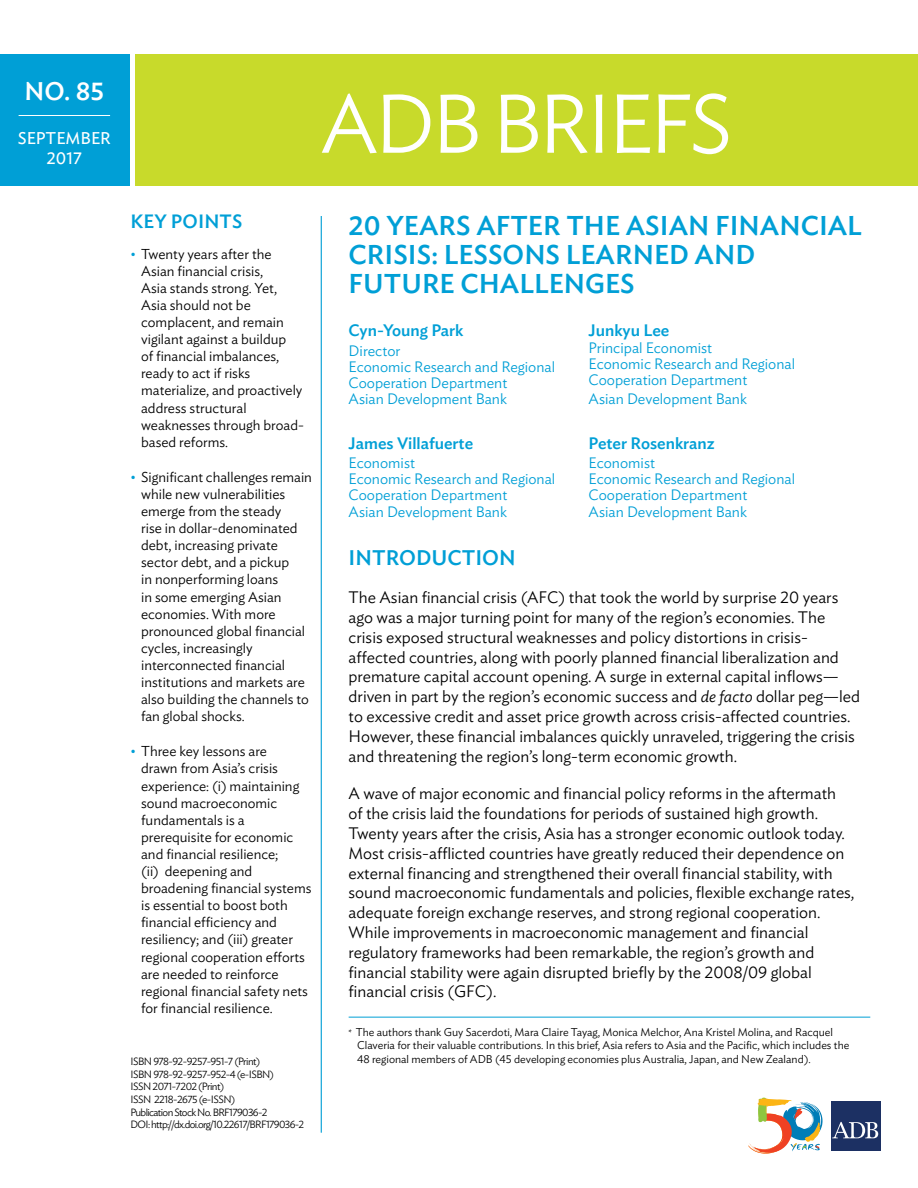
<style>
.page{position:relative;width:918px;height:1188px;background:#fff}
.page>*{position:absolute;margin:0;border:0;box-sizing:border-box;transform-origin:0 0}
.t1{font:300 82.35px "Ideal Sans";letter-spacing:-.04em;color:#fff}
.t2{font:500 27px/29.4px "Ideal Sans";color:#009fd6}
.t3{font:500 25.35px "Ideal Sans";color:#fff}
.t4{font:500 21px "Ideal Sans";color:#009fd6}
.t5{font:500 19.2px "Ideal Sans";letter-spacing:.005em;color:#009fd6}
.t6{font:16.95px/20.2px "Ideal Sans";color:#fff;text-align:center}
.t7{font:300 16.5px/19.8px "Ideal Sans";color:#000}
.t8{font:500 16.5px "Ideal Sans";color:#009fd6}
.t9{font:300 15px/16.2px "Ideal Sans";color:#009fd6}
.t10{font:300 14.25px/17.1px "Ideal Sans";color:#000}
.t11{font:300 11.25px/13.5px "Ideal Sans";color:#000}
.t12{font:300 10.5px/12.6px "Ideal Sans";letter-spacing:-.06em;color:#000}
.s1{font-size:13.2px;color:#009fd6}
.s2{font-style:italic}
.s3{font-size:9px}
</style>
<div class="page">
<hr style="left:321px;top:216px;width:1px;height:917px;background:#009fd6">
<div style="left:135px;top:54px;width:783px;height:131px;background:#c8da2b"></div>
<div style="left:0;top:54px;width:130px;height:131px;background:#009fd6"></div>
<hr style="left:19px;top:115px;width:91px;height:1px;background:#fff">
<hr style="left:349px;top:1017px;width:521px;height:1px;background:#009fd6">
<svg style="left:748px;top:1097px;width:75px;height:57px"></svg>
<div style="left:831px;top:1101px;width:50px;height:50px;background:#1c3063"></div>
<svg style="left:832px;top:1122px;width:46px;height:16px"></svg>
<h3 class="t3" style="left:25px;top:71px;width:81px">NO. 85</h3>
<p class="t6" style="left:18px;top:127px;width:95px">SEPTEMBER<br>2017</p>
<h1 class="t1" style="left:321px;top:61px;width:413px">ADB BRIEFS</h1>
<p class="t5" style="left:131px;top:207px;width:113px">KEY POINTS</p>
<p class="t10" style="left:141px;top:244px;width:164px;text-indent:-10px"><span class="s1">•</span> Twenty years after the<br>Asian financial crisis,<br>Asia stands strong. Yet,<br>Asia should not be complacent, and remain vigilant against a buildup<br>of financial imbalances, ready to act if risks materialize, and proactively address structural weaknesses through broad&shy;based reforms.</p>
<p class="t10" style="left:141px;top:467px;width:172px;text-indent:-10px"><span class="s1">•</span> Significant challenges remain while new vulnerabilities emerge from the steady<br>rise in dollar-denominated debt, increasing private sector debt, and a pickup<br>in nonperforming loans<br>in some emerging Asian economies. With more pronounced global financial cycles, increasingly interconnected financial institutions and markets are also building the channels to fan global shocks.</p>
<p class="t10" style="left:141px;top:742px;width:172px;text-indent:-10px"><span class="s1">•</span> Three key lessons are<br>drawn from Asia’s crisis experience: (i) maintaining sound macroeconomic fundamentals is a prerequisite for economic and financial resilience;<br>(ii) deepening and broadening financial systems is essential to boost both financial efficiency and resiliency; and (iii) greater regional cooperation efforts are needed to reinforce regional financial safety nets for financial resilience.</p>
<p class="t12" style="left:131px;top:1054px;width:175px">ISBN 978-92-9257-951-7 (Print)<br>ISBN 978-92-9257-952-4 (e-ISBN)<br>ISSN 2071-7202 (Print)<br>ISSN 2218-2675 (e-ISSN)<br>Publication Stock No. BRF179036-2<br>DOI: http://dx.doi.org/10.22617/BRF179036-2</p>
<h2 class="t2" style="left:349px;top:208px;width:515px">20 YEARS AFTER THE ASIAN FINANCIAL<br>CRISIS: LESSONS LEARNED AND<br>FUTURE CHALLENGES</h2>
<p class="t8" style="left:349px;top:318px;width:116px">Cyn-Young Park</p>
<p class="t9" style="left:349px;top:341px;width:208px">Director<br>Economic Research and Regional<br>Cooperation Department<br>Asian Development Bank</p>
<p class="t8" style="left:349px;top:430px;width:126px">James Villafuerte</p>
<p class="t9" style="left:349px;top:453px;width:208px">Economist<br>Economic Research and Regional<br>Cooperation Department<br>Asian Development Bank</p>
<p class="t8" style="left:589px;top:318px;width:82px">Junkyu Lee</p>
<p class="t9" style="left:589px;top:338px;width:208px">Principal Economist<br>Economic Research and Regional<br>Cooperation Department</p>
<p class="t9" style="left:589px;top:390px;width:160px">Asian Development Bank</p>
<p class="t8" style="left:589px;top:430px;width:127px">Peter Rosenkranz</p>
<p class="t9" style="left:589px;top:453px;width:208px">Economist<br>Economic Research and Regional<br>Cooperation Department<br>Asian Development Bank</p>
<p class="t4" style="left:349px;top:542px;width:169px">INTRODUCTION</p>
<p class="t7" style="left:349px;top:586px;width:513px">The Asian financial crisis (AFC) that took the world by surprise 20 years ago was a major turning point for many of the region’s economies. The crisis exposed structural weaknesses and policy distortions in crisis&shy;affected countries, along with poorly planned financial liberalization and premature capital account opening. A surge in external capital inflows— driven in part by the region’s economic success and <span class="s2">de facto</span> dollar peg—led to excessive credit and asset price growth across crisis-affected countries.<br>However, these financial imbalances quickly unraveled, triggering the crisis and threatening the region’s long-term economic growth.</p>
<p class="t7" style="left:349px;top:782px;width:507px">A wave of major economic and financial policy reforms in the aftermath of the crisis laid the foundations for periods of sustained high growth.<br>Twenty years after the crisis, Asia has a stronger economic outlook today.<br>Most crisis-afflicted countries have greatly reduced their dependence on external financing and strengthened their overall financial stability, with sound macroeconomic fundamentals and policies, flexible exchange rates, adequate foreign exchange reserves, and strong regional cooperation.<br>While improvements in macroeconomic management and financial regulatory frameworks had been remarkable, the region’s growth and financial stability were again disrupted briefly by the 2008/09 global financial crisis (GFC).</p>
<p class="t11" style="left:357px;top:1024px;width:494px;text-indent:-9px"><span class="s3">*</span> The authors thank Guy Sacerdoti, Mara Claire Tayag, Monica Melchor, Ana Kristel Molina, and Racquel<br>Claveria for their valuable contributions. In this brief, Asia refers to Asia and the Pacific, which includes the<br>48 regional members of ADB (45 developing economies plus Australia, Japan, and New Zealand).</p>
</div>
